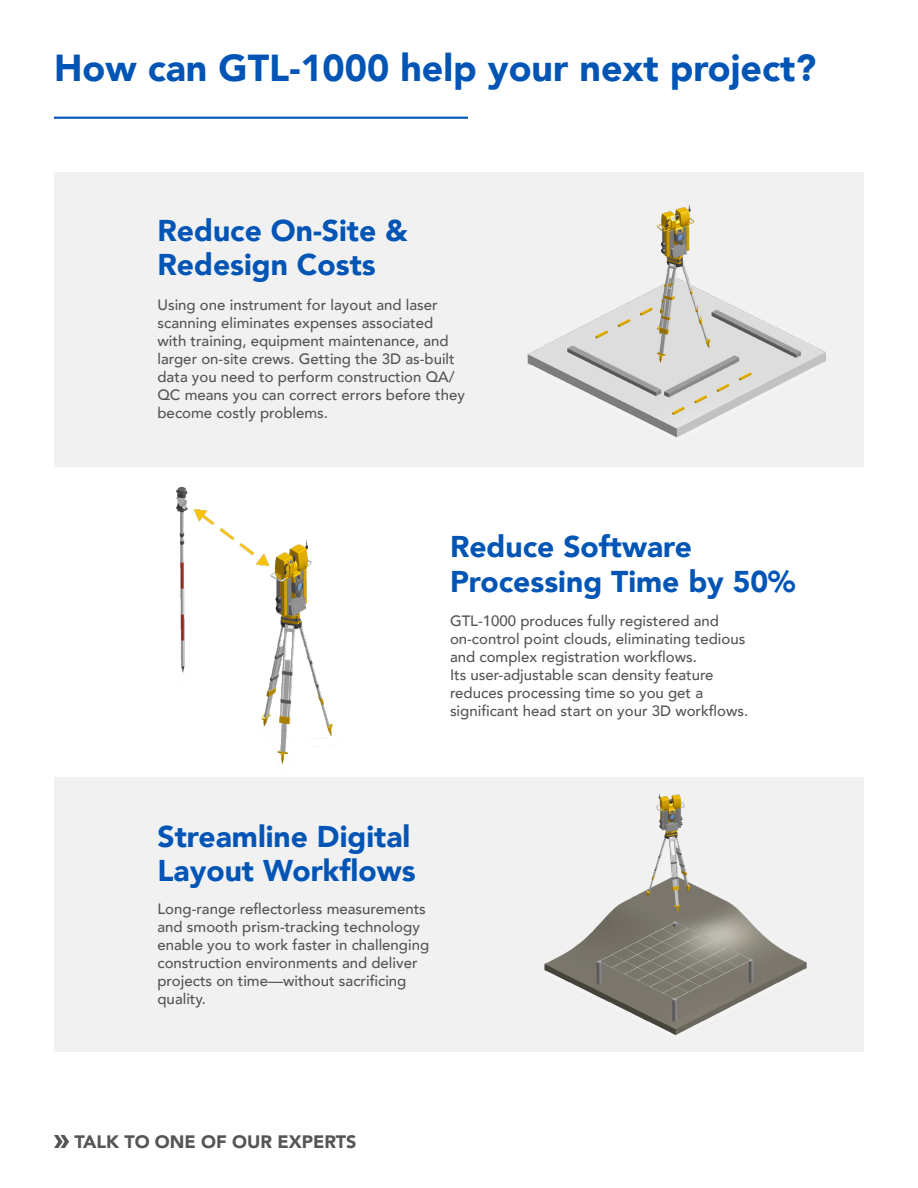
<style>
.page{position:relative;width:918px;height:1188px;background:#fff}
.page>*{position:absolute;margin:0;border:0;box-sizing:border-box;transform-origin:0 0}
.t1{font:900 37.5px "Avenir";color:#0255b5}
.t2{font:900 30px/34.5px "Avenir";color:#0255b5}
.t3{font:900 18px "Avenir";color:#555}
.t4{font:500 15px/18px "Avenir";color:#555}
</style>
<div class="page">
<img style="left:54px;top:1135px;width:15px;height:12px">
<div style="left:54px;top:778px;width:810px;height:274px;background:#f1f1f1"></div>
<div style="left:54px;top:172px;width:810px;height:295px;background:#f1f1f1"></div>
<hr style="left:54px;top:117px;width:414px;height:2px;background:#0255b5">
<img style="left:527px;top:204px;width:299px;height:233px">
<img style="left:175px;top:486px;width:159px;height:279px">
<img style="left:544px;top:793px;width:263px;height:242px">
<h1 class="t1" style="left:54px;top:36px;width:764px">How can GTL-1000 help your next project?</h1>
<h2 class="t2" style="left:158px;top:212px;width:252px">Reduce On-Site &amp;<br>Redesign Costs</h2>
<p class="t4" style="left:158px;top:295px;width:309px">Using one instrument for layout and laser scanning eliminates expenses associated with training, equipment maintenance, and larger on-site crews. Getting the 3D as-built data you need to perform construction QA/ QC means you can correct errors before they become costly problems.</p>
<h2 class="t2" style="left:450px;top:529px;width:347px">Reduce Software<br>Processing Time by 50%</h2>
<p class="t4" style="left:450px;top:610px;width:300px">GTL-1000 produces fully registered and on-control point clouds, eliminating tedious and complex registration workflows.<br>Its user-adjustable scan density feature reduces processing time so you get a significant head start on your 3D workflows.</p>
<h2 class="t2" style="left:158px;top:818px;width:260px">Streamline Digital<br>Layout Workflows</h2>
<p class="t4" style="left:158px;top:899px;width:273px">Long-range reflectorless measurements and smooth prism-tracking technology enable you to work faster in challenging construction environments and deliver projects on time—without sacrificing quality.</p>
<p class="t3" style="left:74px;top:1126px;width:284px">TALK TO ONE OF OUR EXPERTS</p>
</div>
